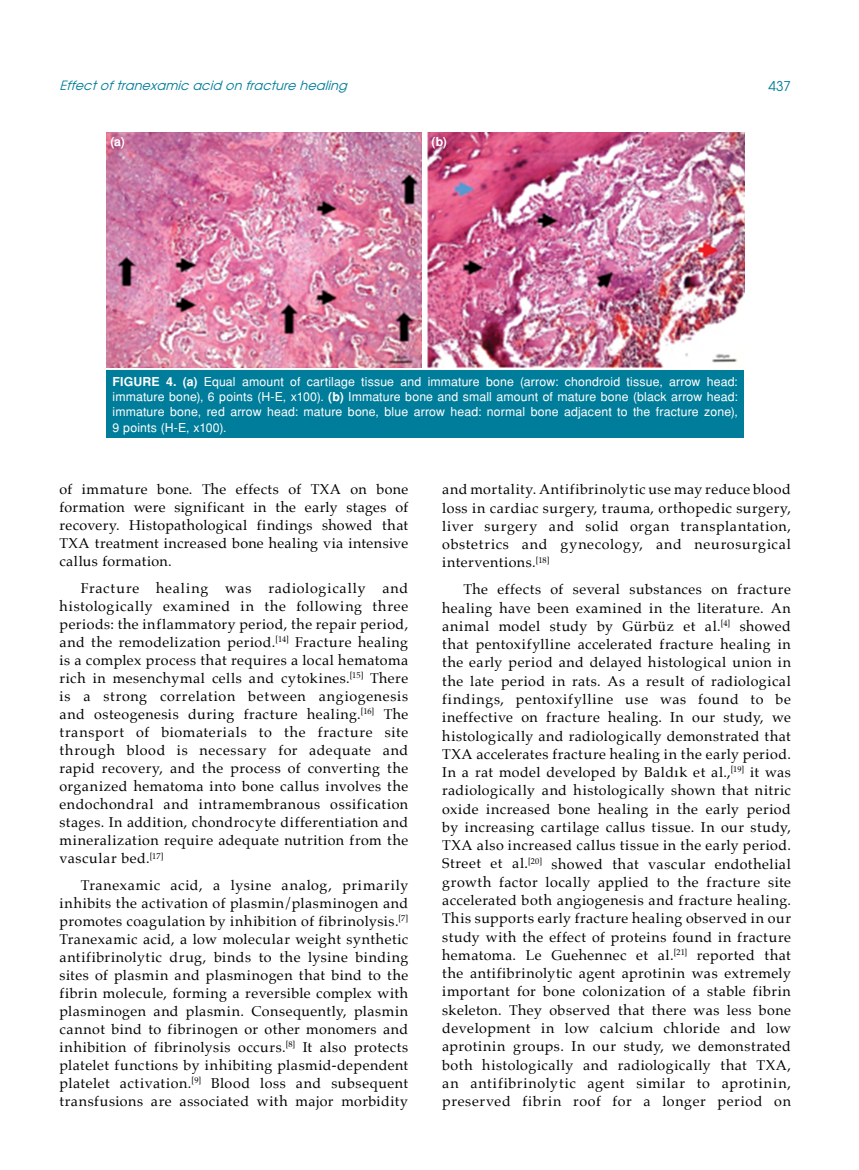
<style>
.page{position:relative;width:859px;height:1170px;background:#fff}
.page>*{position:absolute;margin:0;border:0;box-sizing:border-box;transform-origin:0 0}
.t1{font:14.25px/18.3px "Palatino";letter-spacing:.04em;color:#000;text-align:justify}
.t2{font:13.5px "Avant Garde Tr";color:#007d9a}
.t3{font:italic 12.75px "Avant Garde Tr";color:#007d9a}
.t4{font:12.3px/15.3px "Helvetica Normal Tr";letter-spacing:.01em;color:#fff;text-align:justify}
.t5{font:700 12.3px "Helvetica Tr";color:#fff}
.s1{font-family:"Helvetica Tr";font-weight:700}
</style>
<div class="page">
<div style="left:106px;top:370px;width:638px;height:68px;background:#007d9a"></div>
<img style="left:106px;top:132px;width:638px;height:236px">
<hr style="left:423px;top:132px;width:4px;height:236px;background:#fff">
<p class="t3" style="left:60px;top:78px;width:293px">Effectoftranexamic acid on fracture healing</p>
<p class="t2" style="left:768px;top:77px;width:24px">437</p>
<p class="t5" style="left:110px;top:134px;width:16px">(a)</p>
<p class="t5" style="left:432px;top:134px;width:17px">(b)</p>
<p class="t4" style="left:113px;top:373px;width:627px"><span class="s1">FIGURE 4. (a)</span> Equal amount of cartilage tissue and immature bone (arrow: chondroid tissue, arrow head: immature bone), 6 points (H-E, x100). <span class="s1">(b)</span> Immature bone and small amount of mature bone (black arrow head: immature bone, red arrow head: mature bone, blue arrow head: normal bone adjacent to the fracture zone), 9 points (H-E, x100).</p>
<p class="t1" style="left:60px;top:480px;width:350px">of immature bone. The effects of TXA on bone formation were significant in the early stages of recovery. Histopathological findings showed that TXA treatment increased bone healing via intensive callus formation.</p>
<p class="t1" style="left:60px;top:579px;width:350px;text-indent:21px">Fracture healing was radiologically and histologically examined in the following three periods: the inflammatory period, the repair period, and the remodelization period.<sup>[14]</sup> Fracture healing is a complex process that requires a local hematoma rich in mesenchymal cells and cytokines.<sup>[15]</sup> There is a strong correlation between angiogenesis and osteogenesis during fracture healing.<sup>[16]</sup> The transport of biomaterials to the fracture site through blood is necessary for adequate and rapid recovery, and the process of converting the organized hematoma into bone callus involves the endochondral and intramembranous ossification stages. In addition, chondrocyte differentiation and mineralization require adequate nutrition from the vascular bed.<sup>[17]</sup></p>
<p class="t1" style="left:60px;top:875px;width:350px;text-indent:21px">Tranexamic acid, a lysine analog, primarily inhibits the activation of plasmin/plasminogen and promotes coagulation by inhibition of fibrinolysis.<sup>[7] </sup>Tranexamic acid, a low molecular weight synthetic antifibrinolytic drug, binds to the lysine binding sites of plasmin and plasminogen that bind to the fibrin molecule, forming a reversible complex with plasminogen and plasmin. Consequently, plasmin cannot bind to fibrinogen or other monomers and inhibition of fibrinolysis occurs.<sup>[8]</sup> It also protects platelet functions by inhibiting plasmid-dependent platelet activation.<sup>[9]</sup> Blood loss and subsequent transfusions are associated with major morbidity</p>
<p class="t1" style="left:442px;top:480px;width:350px">and mortality. Antifibrinolytic use may reduce blood loss in cardiac surgery, trauma, orthopedic surgery, liver surgery and solid organ transplantation, obstetrics and gynecology, and neurosurgical interventions.<sup>[18]</sup></p>
<p class="t1" style="left:442px;top:580px;width:350px;text-indent:21px">The effects of several substances on fracture healing have been examined in the literature. An animal model study by Gürbüz et al.<sup>[4]</sup> showed that pentoxifylline accelerated fracture healing in the early period and delayed histological union in the late period in rats. As a result of radiological findings, pentoxifylline use was found to be ineffective on fracture healing. In our study, we histologically and radiologically demonstrated that TXA accelerates fracture healing in the early period.<br>In a rat model developed by Baldık et al.,<sup>[19]</sup> it was radiologically and histologically shown that nitric oxide increased bone healing in the early period by increasing cartilage callus tissue. In our study, TXA also increased callus tissue in the early period.<br>Street et al.<sup>[20]</sup> showed that vascular endothelial growth factor locally applied to the fracture site accelerated both angiogenesis and fracture healing.<br>This supports early fracture healing observed in our study with the effect of proteins found in fracture hematoma. Le Guehennec et al.<sup>[21]</sup> reported that the antifibrinolytic agent aprotinin was extremely important for bone colonization of a stable fibrin skeleton. They observed that there was less bone development in low calcium chloride and low aprotinin groups. In our study, we demonstrated both histologically and radiologically that TXA, an antifibrinolytic agent similar to aprotinin, preserved fibrin roof for a longer period on</p>
</div>
